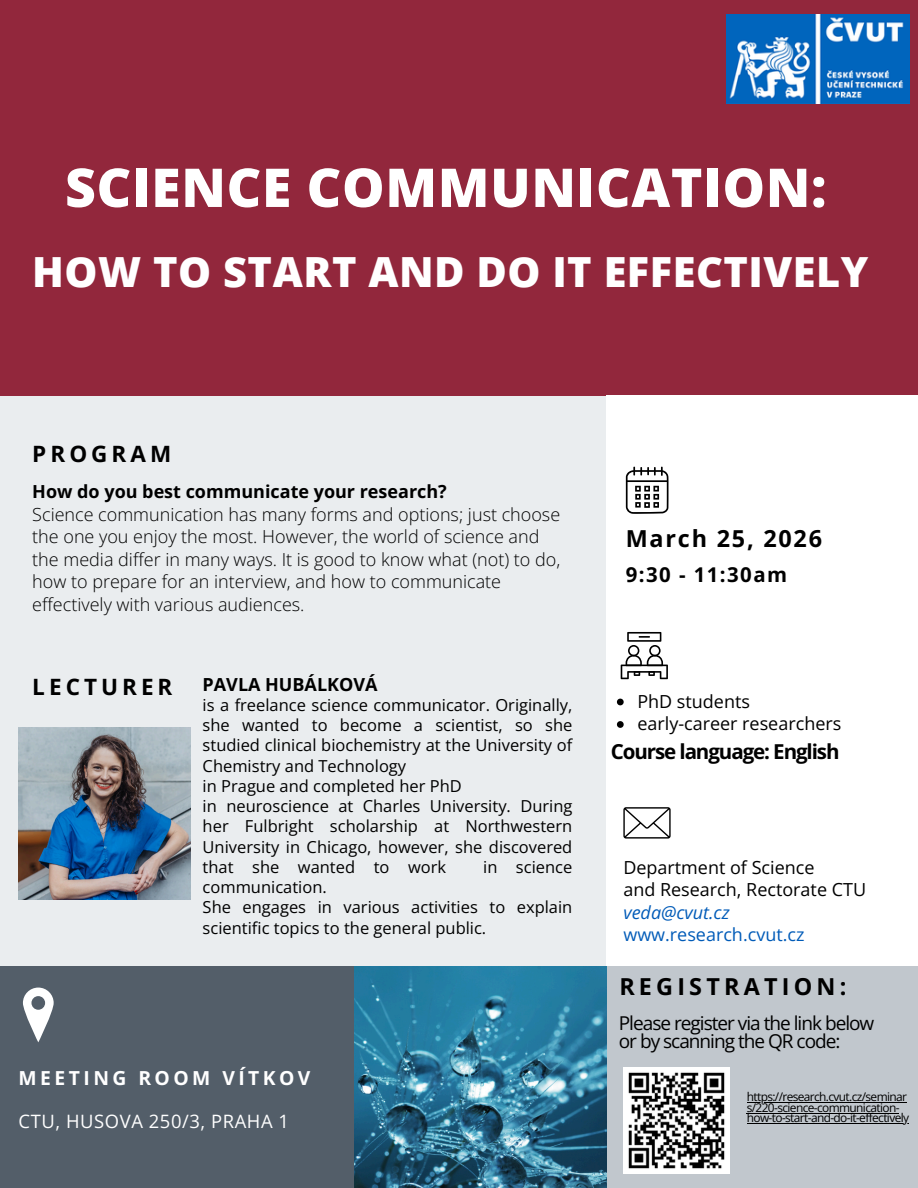
<style>
.page{position:relative;width:918px;height:1188px;background:#eaedef}
.page>*{position:absolute;margin:0;border:0;box-sizing:border-box;transform-origin:0 0}
.t1{font:800 53.55px "Open Sans";letter-spacing:.015em;color:#fff}
.t2{font:800 41.55px "Open Sans";letter-spacing:.015em;color:#fff}
.t3{font:700 23.4px "Open Sans";letter-spacing:.18em;color:#000}
.t4{font:700 23.4px "Open Sans";letter-spacing:.075em;color:#000}
.t5{font:700 22.5px "Open Sans";letter-spacing:.18em;color:#000}
.t6{font:700 20.55px "Open Sans";letter-spacing:-.055em;color:#000}
.t7{font:700 20.4px "Open Sans";letter-spacing:.07em;color:#000}
.t8{font:700 19.35px "Open Sans";letter-spacing:.18em;color:#fff}
.t9{font:19.05px/18px "Open Sans";letter-spacing:-.055em;color:#000}
.t10{font:18.45px "Open Sans";letter-spacing:.03em;color:#fff}
.t11{font:300 18px/22.5px "Open Sans";color:#000}
.t12{font:18px "Open Sans";color:#000}
.t13{font:700 18px "Open Sans";color:#000}
.t14{font:18px "Open Sans";color:#005bb8}
.t15{font:italic 18px "Open Sans";color:#005bb8}
.t16{font:16.5px/20.2px "Open Sans";color:#000}
.t17{font:12px/10.9px "Open Sans";letter-spacing:-.055em;color:#000}
</style>
<div class="page">
<div style="left:0;top:0;width:918px;height:395px;background:#92273c"></div>
<div style="left:607px;top:395px;width:311px;height:574px;background:#fff"></div>
<div style="left:597px;top:967px;width:321px;height:221px;background:#c1c7cd"></div>
<svg style="left:18px;top:869px;width:1px;height:31px"></svg>
<img style="left:726px;top:15px;width:184px;height:89px">
<img style="left:353px;top:967px;width:254px;height:221px">
<div style="left:0;top:967px;width:353px;height:221px;background:#535e69"></div>
<img style="left:19px;top:728px;width:172px;height:172px">
<img style="left:623px;top:1067px;width:107px;height:107px">
<svg style="left:626px;top:467px;width:43px;height:47px"></svg>
<svg style="left:23px;top:988px;width:30px;height:54px"></svg>
<svg style="left:621px;top:632px;width:47px;height:47px"></svg>
<svg style="left:623px;top:807px;width:48px;height:32px"></svg>
<svg style="left:617px;top:699px;width:7px;height:6px"></svg>
<svg style="left:617px;top:721px;width:7px;height:7px"></svg>
<hr style="left:747px;top:1102px;width:159px;height:1px;background:#000">
<hr style="left:747px;top:1113px;width:152px;height:1px;background:#000">
<hr style="left:747px;top:1123px;width:162px;height:1px;background:#000">
<h1 class="t1" style="left:65px;top:150px;width:763px">SCIENCE COMMUNICATION:</h1>
<h2 class="t2" style="left:32px;top:242px;width:838px">HOW TO START AND DO IT EFFECTIVELY</h2>
<h3 class="t5" style="left:32px;top:438px;width:140px">PROGRAM</h3>
<p class="t13" style="left:32px;top:479px;width:416px">How do you best communicate your research?</p>
<p class="t11" style="left:32px;top:502px;width:529px">Science communication has many forms and options; just choose the one you enjoy the most. However, the world of science and</p>
<p class="t11" style="left:32px;top:547px;width:529px">the media differ in many ways. It is good to know what (not) to do, how to prepare for an interview, and how to communicate effectively with various audiences.</p>
<h3 class="t5" style="left:32px;top:671px;width:142px">LECTURER</h3>
<p class="t13" style="left:203px;top:672px;width:176px">PAVLA HUBÁLKOVÁ</p>
<p class="t16" style="left:203px;top:694px;width:371px">is a freelance science communicator. Originally, she wanted to become a scientist, so she studied clinical biochemistry at the University of Chemistry and Technology<br>in Prague and completed her PhD</p>
<p class="t16" style="left:203px;top:796px;width:371px;text-align:justify">in neuroscience at Charles University. During her Fulbright scholarship at Northwestern University in Chicago, however, she discovered that she wanted to work</p>
<p class="t16" style="left:483px;top:856px;width:91px">in science</p>
<p class="t16" style="left:203px;top:877px;width:126px">communication.</p>
<p class="t16" style="left:203px;top:897px;width:371px">She engages in various activities to explain scientific topics to the general public.</p>
<h5 class="t8" style="left:19px;top:1064px;width:293px">MEETING ROOM VÍTKOV</h5>
<p class="t10" style="left:19px;top:1108px;width:272px">CTU, HUSOVA 250/3, PRAHA 1</p>
<h4 class="t4" style="left:626px;top:522px;width:198px">March 25, 2026</h4>
<h6 class="t7" style="left:626px;top:560px;width:163px">9:30 - 11:30am</h6>
<p class="t12" style="left:637px;top:688px;width:114px">PhD students</p>
<p class="t12" style="left:637px;top:711px;width:206px">early-career researchers</p>
<h6 class="t6" style="left:611px;top:737px;width:230px">Course language: English</h6>
<p class="t12" style="left:623px;top:855px;width:193px">Department of Science</p>
<p class="t12" style="left:623px;top:877px;width:244px">and Research, Rectorate CTU</p>
<p class="t15" style="left:623px;top:900px;width:108px">veda@cvut.cz</p>
<p class="t14" style="left:623px;top:922px;width:183px">www.research.cvut.cz</p>
<h3 class="t3" style="left:619px;top:970px;width:228px">REGISTRATION:</h3>
<p class="t9" style="left:619px;top:1014px;width:257px">Please register via the link below or by scanning the QR code:</p>
<p class="t17" style="left:747px;top:1090px;width:164px">https://research.cvut.cz/seminar s/220-science-communication&shy;how-to-start-and-do-it-effectively</p>
</div>
